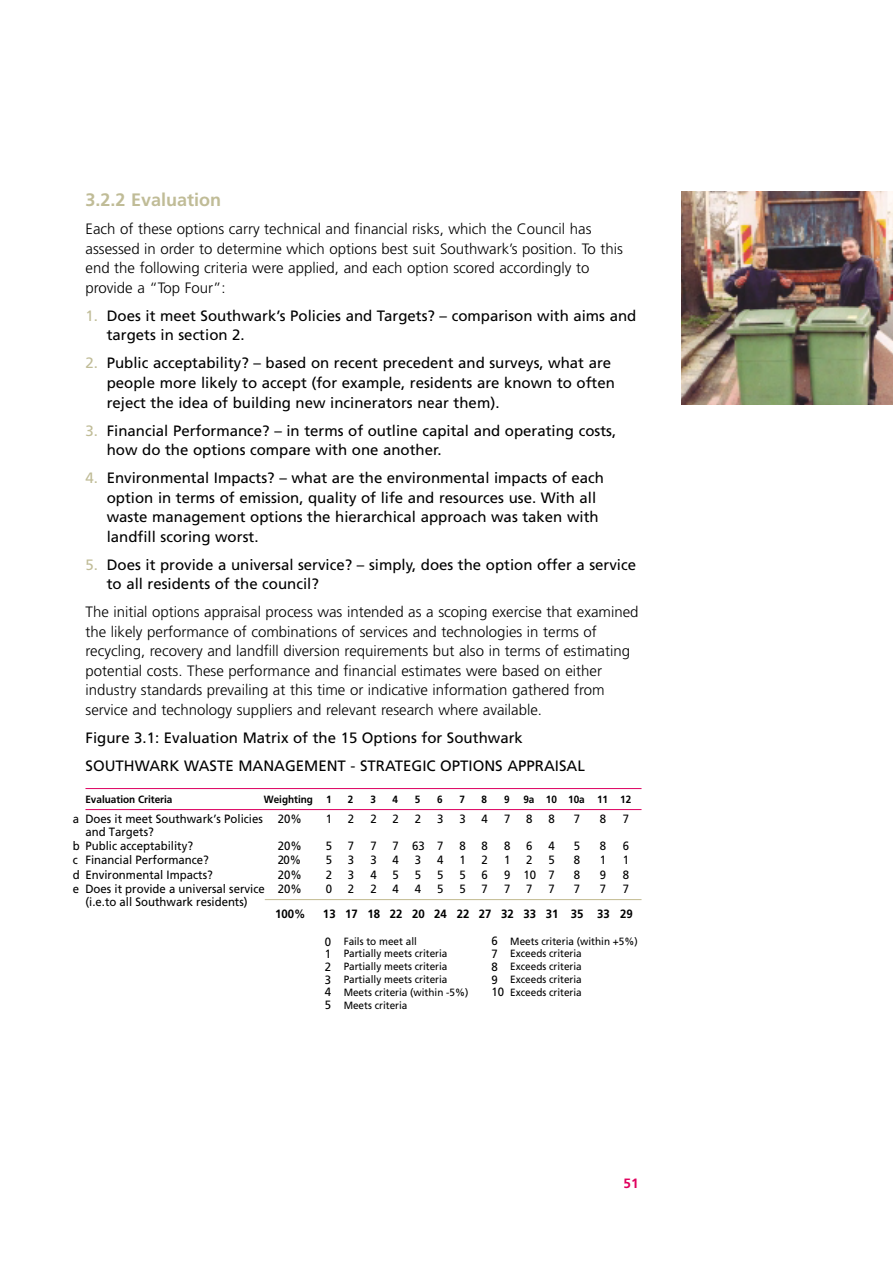
<style>
.page{position:relative;width:893px;height:1262px;background:#fff}
.page>*{position:absolute;margin:0;border:0;box-sizing:border-box;transform-origin:0 0}
.t1{font:700 18px "Frutiger";color:#c0bc97}
.t2{font:15px/19.5px "Frutiger";color:#000}
.t3{font:300 15px/19.5px "Frutiger";color:#000}
.t4{font:700 13.5px "Frutiger";color:#e0005e}
.t5{font:12px/14.5px "Frutiger";color:#000;scale:.95 1}
.t6{font:700 12px "Frutiger";color:#000;scale:.95 1}
.t7{font:10.5px "Frutiger";color:#000;scale:.95 1}
.t8{font:700 10.5px "Frutiger";color:#000;scale:.95 1}
.s1{color:#c0bc97}
.s2{font-size:12px}
</style>
<div class="page">
<hr style="left:85px;top:809px;width:556px;height:1px;background:#dd0060">
<hr style="left:85px;top:788px;width:556px;height:1px;background:#dd0060">
<hr style="left:265px;top:899px;width:376px;height:1px;background:#c2ba90">
<img style="left:681px;top:191px;width:211px;height:213px">
<h4 class="t1" style="left:85px;top:193px;width:137px">3.2.2 Evaluation</h4>
<p class="t3" style="left:85px;top:221px;width:539px">Each of these options carry technical and financial risks, which the Council has assessed in order to determine which options best suit Southwark’s position. To this end the following criteria were applied, and each option scored accordingly to provide a “Top Four”:</p>
<p class="t2" style="left:107px;top:307px;width:531px;text-indent:-21px"><span class="s1">1.</span> Does it meet Southwark’s Policies and Targets? – comparison with aims and targets in section 2.</p>
<p class="t2" style="left:107px;top:355px;width:509px;text-indent:-21px"><span class="s1">2.</span> Public acceptability? – based on recent precedent and surveys, what are people more likely to accept (for example, residents are known to often reject the idea of building new incinerators near them).</p>
<p class="t2" style="left:107px;top:422px;width:511px;text-indent:-21px"><span class="s1">3.</span> Financial Performance? – in terms of outline capital and operating costs, how do the options compare with one another.</p>
<p class="t2" style="left:107px;top:469px;width:499px;text-indent:-21px"><span class="s1">4.</span> Environmental Impacts? – what are the environmental impacts of each option in terms of emission, quality of life and resources use. With all waste management options the hierarchical approach was taken with landfill scoring worst.</p>
<p class="t2" style="left:107px;top:556px;width:531px;text-indent:-21px"><span class="s1">5.</span> Does it provide a universal service? – simply, does the option offer a service to all residents of the council?</p>
<p class="t3" style="left:85px;top:603px;width:554px">The initial options appraisal process was intended as a scoping exercise that examined the likely performance of combinations of services and technologies in terms of recycling, recovery and landfill diversion requirements but also in terms of estimating potential costs. These performance and financial estimates were based on either industry standards prevailing at this time or indicative information gathered from service and technology suppliers and relevant research where available.</p>
<p class="t2" style="left:85px;top:729px;width:439px">Figure 3.1: Evaluation Matrix of the 15 Options for Southwark</p>
<p class="t2" style="left:85px;top:757px;width:501px">SOUTHWARK WASTE MANAGEMENT - STRATEGIC OPTIONS APPRAISAL</p>
<p class="t8" style="left:85px;top:794px;width:93px">Evaluation Criteria</p>
<p class="t8" style="left:264px;top:794px;width:73px">Weighting 1</p>
<p class="t8" style="left:348px;top:794px;width:7px">2</p>
<p class="t8" style="left:370px;top:794px;width:7px">3</p>
<p class="t8" style="left:392px;top:794px;width:7px">4</p>
<p class="t8" style="left:415px;top:794px;width:7px">5</p>
<p class="t8" style="left:437px;top:794px;width:7px">6</p>
<p class="t8" style="left:459px;top:794px;width:7px">7</p>
<p class="t8" style="left:481px;top:794px;width:7px">8</p>
<p class="t8" style="left:504px;top:794px;width:7px">9</p>
<p class="t8" style="left:523px;top:794px;width:115px">9a 10 10a 11 12</p>
<p class="t5" style="left:73px;top:812px;width:202px">a Does it meet Southwark’s Policies</p>
<p class="t5" style="left:278px;top:812px;width:27px">20%</p>
<p class="t5" style="left:326px;top:812px;width:8px">1</p>
<p class="t5" style="left:348px;top:812px;width:8px">2</p>
<p class="t5" style="left:370px;top:812px;width:8px">2</p>
<p class="t5" style="left:392px;top:812px;width:8px">2</p>
<p class="t5" style="left:415px;top:812px;width:8px">2</p>
<p class="t5" style="left:437px;top:812px;width:8px">3</p>
<p class="t5" style="left:459px;top:812px;width:8px">3</p>
<p class="t5" style="left:481px;top:812px;width:8px">4</p>
<p class="t5" style="left:504px;top:812px;width:8px">7</p>
<p class="t5" style="left:526px;top:812px;width:8px">8</p>
<p class="t5" style="left:548px;top:812px;width:8px">8</p>
<p class="t5" style="left:573px;top:812px;width:8px">7</p>
<p class="t5" style="left:599px;top:812px;width:8px">8</p>
<p class="t5" style="left:622px;top:812px;width:8px">7</p>
<p class="t5" style="left:73px;top:825px;width:128px;text-indent:13px">and Targets?<br>b Public acceptability?</p>
<p class="t5" style="left:278px;top:839px;width:27px">20%</p>
<p class="t5" style="left:326px;top:839px;width:8px">5</p>
<p class="t5" style="left:348px;top:839px;width:8px">7</p>
<p class="t5" style="left:370px;top:839px;width:8px">7</p>
<p class="t5" style="left:392px;top:839px;width:55px">7637</p>
<p class="t5" style="left:459px;top:839px;width:8px">8</p>
<p class="t5" style="left:481px;top:839px;width:8px">8</p>
<p class="t5" style="left:504px;top:839px;width:8px">8</p>
<p class="t5" style="left:526px;top:839px;width:8px">6</p>
<p class="t5" style="left:548px;top:839px;width:8px">4</p>
<p class="t5" style="left:573px;top:839px;width:8px">5</p>
<p class="t5" style="left:599px;top:839px;width:8px">8</p>
<p class="t5" style="left:622px;top:839px;width:8px">6</p>
<p class="t5" style="left:73px;top:854px;width:145px">c Financial Performance?</p>
<p class="t5" style="left:278px;top:854px;width:26px">20%</p>
<p class="t5" style="left:326px;top:854px;width:8px">5</p>
<p class="t5" style="left:348px;top:854px;width:8px">3</p>
<p class="t5" style="left:370px;top:854px;width:8px">3</p>
<p class="t5" style="left:392px;top:854px;width:8px">4</p>
<p class="t5" style="left:415px;top:854px;width:8px">3</p>
<p class="t5" style="left:437px;top:854px;width:8px">4</p>
<p class="t5" style="left:459px;top:854px;width:8px">1</p>
<p class="t5" style="left:481px;top:854px;width:8px">2</p>
<p class="t5" style="left:504px;top:854px;width:8px">1</p>
<p class="t5" style="left:526px;top:854px;width:8px">2</p>
<p class="t5" style="left:548px;top:854px;width:8px">5</p>
<p class="t5" style="left:573px;top:854px;width:8px">8</p>
<p class="t5" style="left:599px;top:854px;width:8px">1</p>
<p class="t5" style="left:622px;top:854px;width:8px">1</p>
<p class="t5" style="left:73px;top:868px;width:149px">d Environmental Impacts?</p>
<p class="t5" style="left:278px;top:868px;width:27px">20%</p>
<p class="t5" style="left:326px;top:868px;width:8px">2</p>
<p class="t5" style="left:348px;top:868px;width:8px">3</p>
<p class="t5" style="left:370px;top:868px;width:8px">4</p>
<p class="t5" style="left:392px;top:868px;width:8px">5</p>
<p class="t5" style="left:415px;top:868px;width:8px">5</p>
<p class="t5" style="left:437px;top:868px;width:8px">5</p>
<p class="t5" style="left:459px;top:868px;width:8px">5</p>
<p class="t5" style="left:481px;top:868px;width:8px">6</p>
<p class="t5" style="left:504px;top:868px;width:55px">9 10 7</p>
<p class="t5" style="left:573px;top:868px;width:8px">8</p>
<p class="t5" style="left:599px;top:868px;width:8px">9</p>
<p class="t5" style="left:622px;top:868px;width:8px">8</p>
<p class="t5" style="left:73px;top:882px;width:243px">e Does it provide a universal service 20%</p>
<p class="t5" style="left:326px;top:882px;width:8px">0</p>
<p class="t5" style="left:348px;top:882px;width:8px">2</p>
<p class="t5" style="left:370px;top:882px;width:8px">2</p>
<p class="t5" style="left:392px;top:882px;width:8px">4</p>
<p class="t5" style="left:415px;top:882px;width:8px">4</p>
<p class="t5" style="left:437px;top:882px;width:8px">5</p>
<p class="t5" style="left:459px;top:882px;width:8px">5</p>
<p class="t5" style="left:481px;top:882px;width:8px">7</p>
<p class="t5" style="left:504px;top:882px;width:8px">7</p>
<p class="t5" style="left:526px;top:882px;width:8px">7</p>
<p class="t5" style="left:548px;top:882px;width:8px">7</p>
<p class="t5" style="left:573px;top:882px;width:8px">7</p>
<p class="t5" style="left:599px;top:882px;width:8px">7</p>
<p class="t5" style="left:622px;top:882px;width:8px">7</p>
<p class="t5" style="left:85px;top:895px;width:172px">(i.e.to all Southwark residents)</p>
<p class="t6" style="left:275px;top:909px;width:34px">100%</p>
<p class="t6" style="left:323px;top:909px;width:327px">13 17 18 22 20 24 22 27 32 33 31 35 33 29</p>
<p class="t7" style="left:325px;top:936px;width:98px"><span class="s2">0</span> Fails to meet all</p>
<p class="t7" style="left:491px;top:936px;width:155px"><span class="s2">6</span> Meets criteria (within +5%)</p>
<p class="t7" style="left:325px;top:949px;width:130px"><span class="s2">1</span> Partially meets criteria</p>
<p class="t7" style="left:491px;top:949px;width:97px"><span class="s2">7</span> Exceeds criteria</p>
<p class="t7" style="left:325px;top:962px;width:130px"><span class="s2">2</span> Partially meets criteria</p>
<p class="t7" style="left:491px;top:962px;width:97px"><span class="s2">8</span> Exceeds criteria</p>
<p class="t7" style="left:325px;top:975px;width:130px"><span class="s2">3</span> Partially meets criteria</p>
<p class="t7" style="left:491px;top:975px;width:97px"><span class="s2">9</span> Exceeds criteria</p>
<p class="t7" style="left:325px;top:988px;width:153px"><span class="s2">4</span> Meets criteria (within -5%)</p>
<p class="t7" style="left:491px;top:988px;width:97px"><span class="s2">10</span> Exceeds criteria</p>
<p class="t7" style="left:325px;top:1001px;width:88px"><span class="s2">5</span> Meets criteria</p>
<p class="t4" style="left:623px;top:1178px;width:17px">51</p>
</div>
